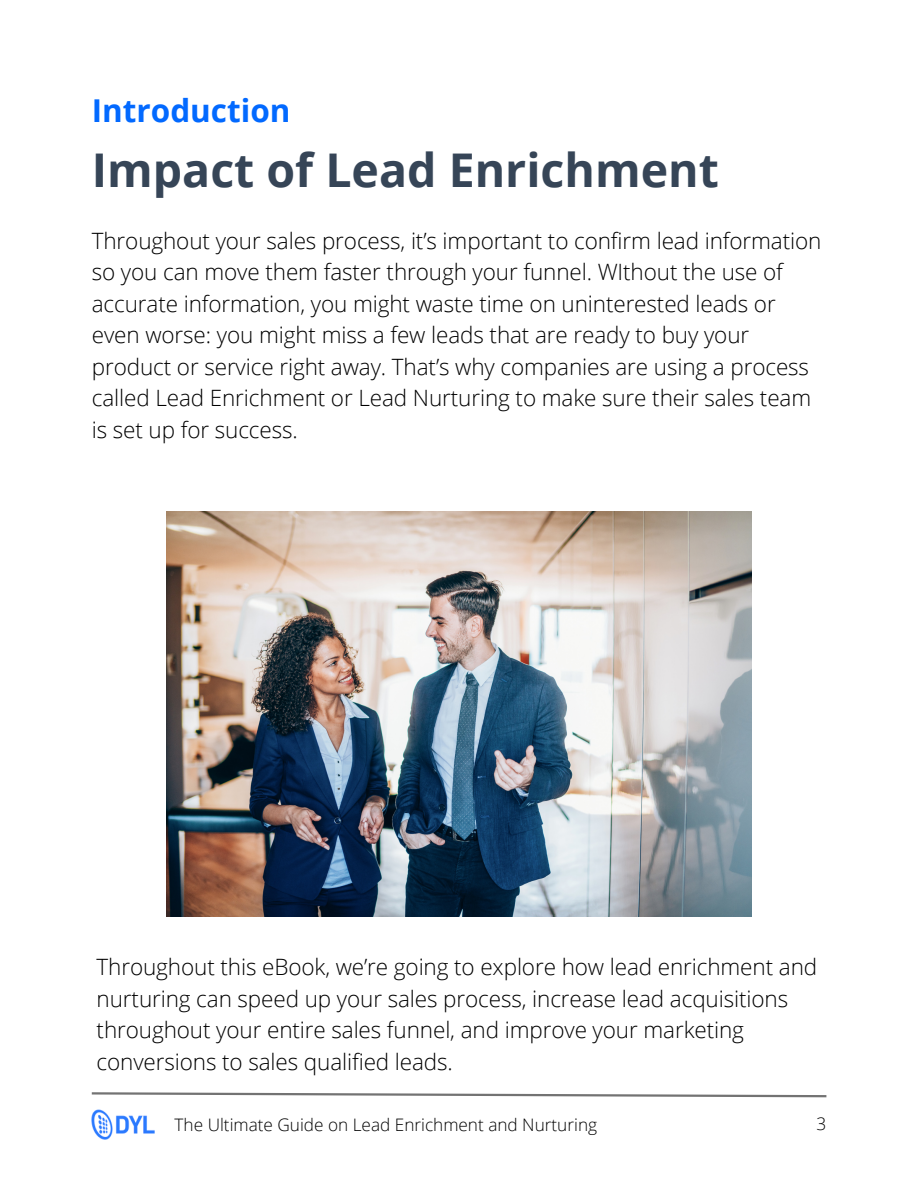
<style>
.page{position:relative;width:918px;height:1188px;background:#fff}
.page>*{position:absolute;margin:0;border:0;box-sizing:border-box;transform-origin:0 0}
.t1{font:700 46.5px "Open Sans";color:#364557}
.t2{font:700 31.5px "Open Sans";color:#0269ff}
.t3{font:300 22.5px/31.5px "Open Sans";letter-spacing:-.005em;color:#000}
.t4{font:300 17.25px "Open Sans";color:#000}
</style>
<div class="page">
<svg style="left:91px;top:1092px;width:736px;height:6px"></svg>
<img style="left:92px;top:1109px;width:63px;height:31px">
<img style="left:167px;top:512px;width:585px;height:405px">
<h2 class="t2" style="left:92px;top:89px;width:200px">Introduction</h2>
<h1 class="t1" style="left:92px;top:137px;width:629px">Impact of Lead Enrichment</h1>
<p class="t3" style="left:92px;top:224px;width:731px">Throughout your sales process, it’s important to confirm lead information so you can move them faster through your funnel. WIthout the use of accurate information, you might waste time on uninterested leads or even worse: you might miss a few leads that are ready to buy your product or service right away. That’s why companies are using a process called Lead Enrichment or Lead Nurturing to make sure their sales team is set up for success.</p>
<p class="t3" style="left:97px;top:951px;width:722px">Throughout this eBook, we’re going to explore how lead enrichment and nurturing can speed up your sales process, increase lead acquisitions throughout your entire sales funnel, and improve your marketing conversions to sales qualified leads.</p>
<p class="t4" style="left:175px;top:1112px;width:424px">The Ultimate Guide on Lead Enrichment and Nurturing</p>
<p class="t4" style="left:817px;top:1112px;width:11px">3</p>
</div>
